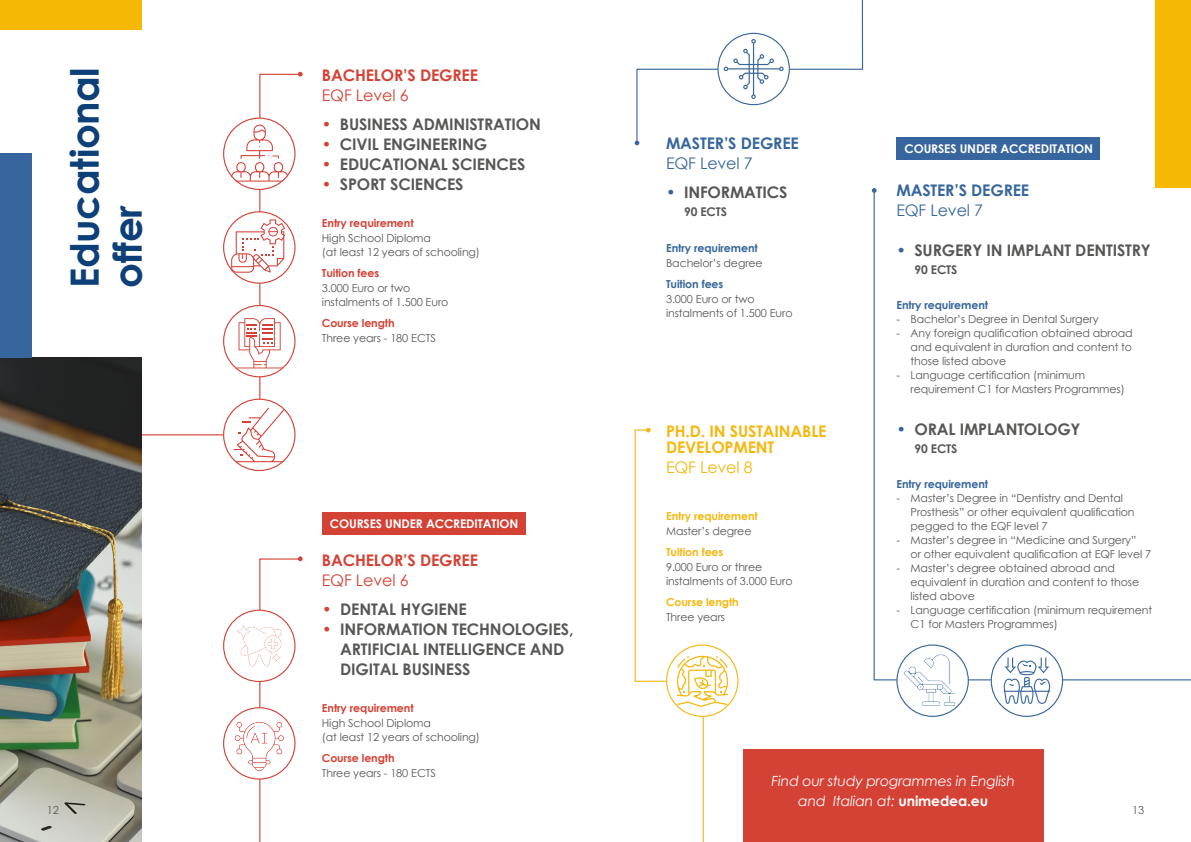
<style>
.page{position:relative;width:1191px;height:842px;background:#fff}
.page>*{position:absolute;margin:0;border:0;box-sizing:border-box;transform-origin:0 0}
.t1{font:700 39px/42.9px "Century Gothic";letter-spacing:-.01em;color:#0d4078}
.t2{font:700 16px/20px "Century Gothic";letter-spacing:-.01em;color:#575756}
.t3{font:700 16px "Century Gothic";letter-spacing:-.01em;color:#d44135}
.t4{font:700 16px/16.2px "Century Gothic";letter-spacing:-.01em;color:#f4b80f}
.t5{font:700 16px "Century Gothic";letter-spacing:-.01em;color:#36669d}
.t6{font:16px "Century Gothic";letter-spacing:-.01em;color:#36669d}
.t7{font:16px "Century Gothic";letter-spacing:-.01em;color:#d44135}
.t8{font:16px "Century Gothic";letter-spacing:-.01em;color:#f4b80f}
.t9{font:italic 14px/20px "Century Gothic";letter-spacing:-.01em;color:#fff;text-align:center}
.t10{font:700 12px "Century Gothic";letter-spacing:-.01em;color:#fff}
.t11{font:700 12px "Century Gothic";letter-spacing:-.01em;color:#575756}
.t12{font:11px/14px "Century Gothic";letter-spacing:-.01em;color:#575756}
.t13{font:700 11px "Century Gothic";letter-spacing:-.01em;color:#d44135}
.t14{font:700 11px "Century Gothic";letter-spacing:-.01em;color:#36669d}
.t15{font:700 11px "Century Gothic";letter-spacing:-.01em;color:#f4b80f}
.s1{color:#d44135}
.s2{color:#36669d}
.s3{font-weight:700;font-style:normal}
</style>
<div class="page">
<hr style="left:131px;top:434px;width:128px;height:1px;background:#d44135">
<img style="left:0;top:357px;width:142px;height:485px">
<svg style="left:873px;top:189px;width:318px;height:492px"></svg>
<svg style="left:872px;top:188px;width:4px;height:5px"></svg>
<svg style="left:634px;top:0;width:229px;height:145px"></svg>
<div style="left:717px;top:33px;width:73px;height:72px;border:1px solid #36669d;border-radius:50%"></div>
<div style="left:0;top:153px;width:31px;height:204px;background:#36669d"></div>
<div style="left:0;top:0;width:142px;height:30px;background:#f5b805"></div>
<svg style="left:224px;top:399px;width:71px;height:71px"></svg>
<div style="left:1155px;top:0;width:36px;height:188px;background:#f5b805"></div>
<div style="left:743px;top:749px;width:300px;height:93px;background:#d44135"></div>
<div style="left:897px;top:645px;width:71px;height:71px;background:#fff;border-radius:50%"></div>
<div style="left:896px;top:644px;width:73px;height:73px;border:1px solid #36669d;border-radius:50%"></div>
<div style="left:991px;top:645px;width:71px;height:71px;background:#fff;border-radius:50%"></div>
<div style="left:990px;top:644px;width:73px;height:73px;border:1px solid #36669d;border-radius:50%"></div>
<svg style="left:634px;top:428px;width:94px;height:414px"></svg>
<svg style="left:231px;top:72px;width:72px;height:390px"></svg>
<div style="left:223px;top:305px;width:72px;height:72px;border:1px solid #d44135;border-radius:50%"></div>
<div style="left:322px;top:512px;width:204px;height:23px;background:#d44135"></div>
<div style="left:896px;top:137px;width:204px;height:23px;background:#36669d"></div>
<svg style="left:1003px;top:657px;width:47px;height:47px"></svg>
<svg style="left:903px;top:653px;width:53px;height:53px"></svg>
<svg style="left:234px;top:556px;width:69px;height:286px"></svg>
<h1 class="t1" style="left:61px;top:288px;width:222px;rotate:-90deg">Educational offer</h1>
<h2 class="t3" style="left:322px;top:63px;width:158px">BACHELOR’S DEGREE</h2>
<h2 class="t7" style="left:322px;top:84px;width:88px">EQF Level 6</h2>
<h2 class="t2" style="left:322px;top:113px;width:220px"><span class="s1">•</span> BUSINESS ADMINISTRATION</h2>
<h2 class="t2" style="left:322px;top:133px;width:167px"><span class="s1">•</span> CIVIL ENGINEERING</h2>
<h2 class="t2" style="left:322px;top:153px;width:205px"><span class="s1">•</span> EDUCATIONAL SCIENCES</h2>
<h2 class="t2" style="left:322px;top:173px;width:143px"><span class="s1">•</span> SPORT SCIENCES</h2>
<p class="t13" style="left:322px;top:215px;width:93px">Entry requirement</p>
<p class="t12" style="left:322px;top:231px;width:160px">High School Diploma<br>(at least 12 years of schooling)</p>
<p class="t13" style="left:322px;top:265px;width:59px">Tuition fees</p>
<p class="t12" style="left:322px;top:281px;width:128px">3.000 Euro or two instalments of 1.500 Euro</p>
<p class="t13" style="left:322px;top:315px;width:74px">Course length</p>
<p class="t12" style="left:322px;top:331px;width:115px">Three years - 180 ECTS</p>
<p class="t10" style="left:330px;top:515px;width:190px">COURSES UNDER ACCREDITATION</p>
<h2 class="t3" style="left:322px;top:548px;width:158px">BACHELOR’S DEGREE</h2>
<h2 class="t7" style="left:322px;top:569px;width:88px">EQF Level 6</h2>
<h2 class="t2" style="left:322px;top:598px;width:146px"><span class="s1">•</span> DENTAL HYGIENE</h2>
<h2 class="t2" style="left:340px;top:618px;width:235px;text-indent:-18px"><span class="s1">•</span> INFORMATION TECHNOLOGIES,<br>ARTIFICIAL INTELLIGENCE AND<br>DIGITAL BUSINESS</h2>
<h2 class="t5" style="left:666px;top:131px;width:134px">MASTER’S DEGREE</h2>
<h2 class="t6" style="left:666px;top:152px;width:88px">EQF Level 7</h2>
<h2 class="t2" style="left:666px;top:182px;width:123px"><span class="s2">•</span> INFORMATICS</h2>
<p class="t11" style="left:684px;top:203px;width:44px">90 ECTS</p>
<p class="t14" style="left:666px;top:240px;width:93px">Entry requirement</p>
<p class="t12" style="left:666px;top:256px;width:98px">Bachelor’s degree</p>
<p class="t14" style="left:666px;top:276px;width:59px">Tuition fees</p>
<p class="t12" style="left:666px;top:292px;width:128px">3.000 Euro or two instalments of 1.500 Euro</p>
<h2 class="t4" style="left:666px;top:422px;width:162px">PH.D. IN SUSTAINABLE<br>DEVELOPMENT</h2>
<h2 class="t8" style="left:666px;top:456px;width:88px">EQF Level 8</h2>
<p class="t15" style="left:666px;top:508px;width:93px">Entry requirement</p>
<p class="t12" style="left:666px;top:524px;width:87px">Master’s degree</p>
<p class="t15" style="left:666px;top:544px;width:59px">Tuition fees</p>
<p class="t12" style="left:666px;top:560px;width:128px">9.000 Euro or three instalments of 3.000 Euro</p>
<p class="t15" style="left:666px;top:594px;width:74px">Course length</p>
<p class="t12" style="left:666px;top:610px;width:61px">Three years</p>
<p class="t10" style="left:904px;top:140px;width:190px">COURSES UNDER ACCREDITATION</p>
<h2 class="t5" style="left:896px;top:178px;width:134px">MASTER’S DEGREE</h2>
<h2 class="t6" style="left:896px;top:199px;width:88px">EQF Level 7</h2>
<h2 class="t2" style="left:896px;top:240px;width:256px"><span class="s2">•</span> SURGERY IN IMPLANT DENTISTRY</h2>
<p class="t11" style="left:914px;top:261px;width:44px">90 ECTS</p>
<p class="t14" style="left:896px;top:296px;width:93px">Entry requirement</p>
<p class="t12" style="left:896px;top:312px;width:204px">- Bachelor’s Degree in Dental Surgery</p>
<p class="t12" style="left:910px;top:326px;width:224px;text-align:justify;text-indent:-14px">- Any foreign qualification obtained abroad and equivalent in duration and content to those listed above</p>
<p class="t12" style="left:910px;top:368px;width:216px;text-indent:-14px">- Language certification (minimum requirement C1 for Masters Programmes)</p>
<h2 class="t2" style="left:896px;top:419px;width:186px"><span class="s2">•</span> ORAL IMPLANTOLOGY</h2>
<p class="t11" style="left:914px;top:440px;width:44px">90 ECTS</p>
<p class="t14" style="left:896px;top:475px;width:93px">Entry requirement</p>
<p class="t12" style="left:910px;top:491px;width:225px;text-indent:-14px">- Master’s Degree in “Dentistry and Dental<br>Prosthesis” or other equivalent qualification pegged to the EQF level 7</p>
<p class="t12" style="left:910px;top:533px;width:242px;text-indent:-14px">- Master’s degree in “Medicine and Surgery”<br>or other equivalent qualification at EQF level 7</p>
<p class="t12" style="left:910px;top:561px;width:230px;text-indent:-14px">- Master’s degree obtained abroad and equivalent in duration and content to those listed above</p>
<p class="t12" style="left:910px;top:603px;width:243px;text-indent:-14px">- Language certification (minimum requirement<br>C1 for Masters Programmes)</p>
<p class="t13" style="left:322px;top:700px;width:93px">Entry requirement</p>
<p class="t12" style="left:322px;top:716px;width:160px">High School Diploma<br>(at least 12 years of schooling)</p>
<p class="t13" style="left:322px;top:750px;width:74px">Course length</p>
<p class="t12" style="left:322px;top:766px;width:115px">Three years - 180 ECTS</p>
<p class="t9" style="left:771px;top:771px;width:245px">Find our study programmes in English and Italian at: <span class="s3">unimedea.eu</span></p>
<p class="t12" style="left:47px;top:803px;width:14px">12</p>
<p class="t12" style="left:1132px;top:803px;width:14px">13</p>
</div>
